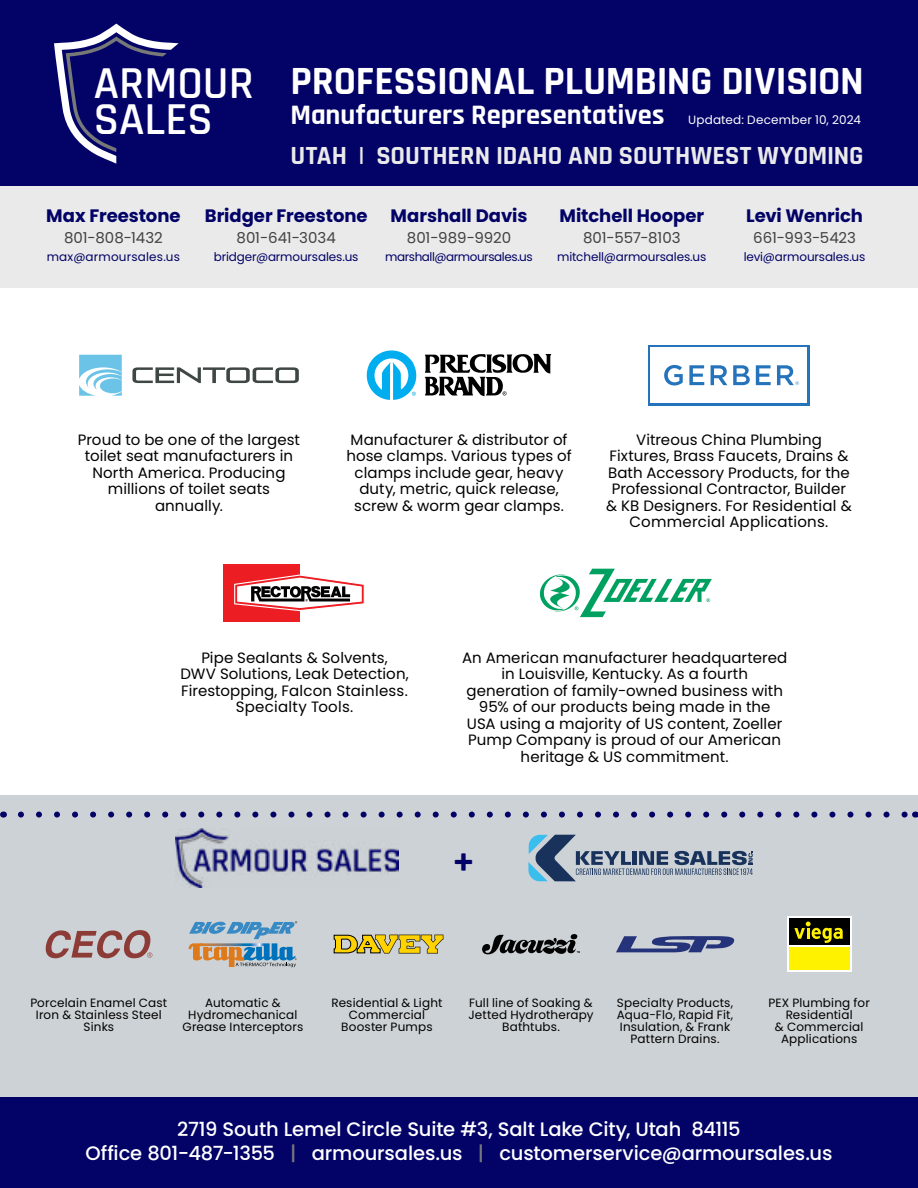
<style>
.page{position:relative;width:918px;height:1188px;background:#fff}
.page>*{position:absolute;margin:0;border:0;box-sizing:border-box;transform-origin:0 0}
.t1{font:600 46.2px/35.5px "Rajdhani";color:#fff}
.t2{font:700 40.5px "Rajdhani";letter-spacing:-.01em;color:#fff}
.t3{font:700 40.5px "Rajdhani";color:#020267}
.t4{font:700 28.5px "Rajdhani";color:#fff}
.t5{font:700 26.4px "Rajdhani";color:#eaeaea}
.t6{font:500 19.5px/24px "Poppins";letter-spacing:-.005em;color:#fff;text-align:center}
.t7{font:700 18px "Poppins";color:#020267}
.t8{font:15px/16.5px "Poppins";letter-spacing:.005em;color:#000;text-align:center}
.t9{font:15px "Poppins";letter-spacing:-.005em;color:#414042}
.t10{font:12px/12px "Poppins";letter-spacing:.015em;color:#000;text-align:center}
.t11{font:12px "Poppins";letter-spacing:-.01em;color:#020267}
.t12{font:12px "Poppins";letter-spacing:-.035em;color:#020267}
.t13{font:12px "Poppins";letter-spacing:.015em;color:#fff}
.t14{font:12px "Poppins";letter-spacing:.015em;color:#020267}
.s1{color:#777878}
</style>
<div class="page">
<div style="left:0;top:186px;width:918px;height:101px;background:#eaeaea"></div>
<div style="left:0;top:0;width:918px;height:186px;background:#020267"></div>
<div style="left:0;top:1097px;width:918px;height:91px;background:#020267"></div>
<svg style="left:54px;top:24px;width:125px;height:140px"></svg>
<div style="left:0;top:795px;width:918px;height:302px;background:#cdd2d6"></div>
<svg style="left:79px;top:355px;width:43px;height:41px"></svg>
<svg style="left:132px;top:367px;width:167px;height:16px"></svg>
<svg style="left:540px;top:569px;width:172px;height:48px"></svg>
<svg style="left:45px;top:930px;width:107px;height:28px"></svg>
<svg style="left:787px;top:916px;width:65px;height:56px"></svg>
<div style="left:789px;top:948px;width:60px;height:22px;background:#fff200"></div>
<div style="left:789px;top:919px;width:60px;height:26px;background:#000"></div>
<svg style="left:794px;top:922px;width:49px;height:21px"></svg>
<svg style="left:648px;top:345px;width:162px;height:61px"></svg>
<div style="left:651px;top:348px;width:156px;height:55px;background:#fff"></div>
<svg style="left:664px;top:365px;width:19px;height:21px"></svg>
<svg style="left:689px;top:365px;width:15px;height:20px"></svg>
<svg style="left:711px;top:365px;width:16px;height:20px"></svg>
<svg style="left:733px;top:365px;width:17px;height:20px"></svg>
<svg style="left:756px;top:365px;width:15px;height:20px"></svg>
<svg style="left:777px;top:365px;width:22px;height:20px"></svg>
<svg style="left:367px;top:350px;width:49px;height:50px"></svg>
<svg style="left:425px;top:354px;width:126px;height:42px"></svg>
<div style="left:223px;top:564px;width:77px;height:58px;background:#ed1d24"></div>
<svg style="left:234px;top:575px;width:131px;height:36px"></svg>
<svg style="left:616px;top:936px;width:118px;height:16px"></svg>
<svg style="left:21px;top:812px;width:885px;height:6px"></svg>
<svg style="left:528px;top:835px;width:225px;height:46px"></svg>
<img style="left:175px;top:828px;width:224px;height:59px">
<svg style="left:482px;top:934px;width:98px;height:20px"></svg>
<svg style="left:189px;top:921px;width:108px;height:46px"></svg>
<svg style="left:334px;top:935px;width:109px;height:18px"></svg>
<h1 class="t1" style="left:94px;top:67px;width:161px">ARMOUR<br>SALES</h1>
<h2 class="t2" style="left:291px;top:56px;width:575px">PROFESSIONAL PLUMBING DIVISION</h2>
<h3 class="t4" style="left:291px;top:98px;width:376px">Manufacturers Representatives</h3>
<h3 class="t5" style="left:291px;top:139px;width:575px">UTAH | SOUTHERN IDAHO AND SOUTHWEST WYOMING</h3>
<p class="t13" style="left:688px;top:113px;width:174px">Updated: December 10, 2024</p>
<p class="t7" style="left:46px;top:205px;width:136px">Max Freestone</p>
<p class="t9" style="left:64px;top:229px;width:100px">801-808-1432</p>
<p class="t14" style="left:47px;top:249px;width:135px">max@armoursales.us</p>
<p class="t7" style="left:205px;top:205px;width:164px">Bridger Freestone</p>
<p class="t9" style="left:237px;top:229px;width:101px">801-641-3034</p>
<p class="t11" style="left:214px;top:249px;width:146px">bridger@armoursales.us</p>
<p class="t7" style="left:391px;top:205px;width:138px">Marshall Davis</p>
<p class="t9" style="left:407px;top:229px;width:106px">801-989-9920</p>
<p class="t12" style="left:385px;top:249px;width:149px">marshall@armoursales.us</p>
<p class="t7" style="left:559px;top:205px;width:146px">Mitchell Hooper</p>
<p class="t9" style="left:583px;top:229px;width:99px">801-557-8103</p>
<p class="t11" style="left:557px;top:249px;width:151px">mitchell@armoursales.us</p>
<p class="t7" style="left:746px;top:205px;width:118px">Levi Wenrich</p>
<p class="t9" style="left:753px;top:229px;width:104px">661-993-5423</p>
<p class="t11" style="left:744px;top:249px;width:123px">levi@armoursales.us</p>
<p class="t8" style="left:78px;top:432px;width:224px">Proud to be one of the largest toilet seat manufacturers in<br>North America. Producing millions of toilet seats annually.</p>
<p class="t8" style="left:346px;top:432px;width:227px">Manufacturer &amp; distributor of hose clamps. Various types of clamps include gear, heavy duty, metric, quick release, screw &amp; worm gear clamps.</p>
<p class="t8" style="left:606px;top:432px;width:247px">Vitreous China Plumbing<br>Fixtures, Brass Faucets, Drains &amp;<br>Bath Accessory Products, for the<br>Professional Contractor, Builder &amp; KB Designers. For Residential &amp;<br>Commercial Applications.</p>
<p class="t8" style="left:180px;top:649px;width:230px">Pipe Sealants &amp; Solvents,<br>DWV Solutions, Leak Detection,<br>Firestopping, Falcon Stainless.<br>Specialty Tools.</p>
<p class="t8" style="left:462px;top:649px;width:327px">An American manufacturer headquartered in Louisville, Kentucky. As a fourth generation of family-owned business with 95% of our products being made in the<br>USA using a majority of US content, Zoeller Pump Company is proud of our American heritage &amp; US commitment.</p>
<h2 class="t3" style="left:452px;top:837px;width:24px">+</h2>
<p class="t10" style="left:30px;top:997px;width:138px">Porcelain Enamel Cast<br>Iron &amp; Stainless Steel<br>Sinks</p>
<p class="t10" style="left:769px;top:997px;width:103px">PEX Plumbing for<br>Residential<br>&amp; Commercial<br>Applications</p>
<p class="t10" style="left:468px;top:997px;width:127px">Full line of Soaking &amp;<br>Jetted Hydrotherapy<br>Bathtubs.</p>
<p class="t10" style="left:617px;top:997px;width:118px">Specialty Products,<br>Aqua-Flo, Rapid Fit,<br>Insulation, &amp; Frank<br>Pattern Drains.</p>
<p class="t10" style="left:182px;top:997px;width:122px">Automatic &amp;<br>Hydromechanical<br>Grease Interceptors</p>
<p class="t10" style="left:331px;top:997px;width:113px">Residential &amp; Light<br>Commercial<br>Booster Pumps</p>
<h3 class="t6" style="left:85px;top:1117px;width:749px">2719 South Lemel Circle Suite #3, Salt Lake City, Utah 84115<br>Office 801-487-1355 <span class="s1">|</span> armoursales.us <span class="s1">|</span> customerservice@armoursales.us</h3>
</div>
